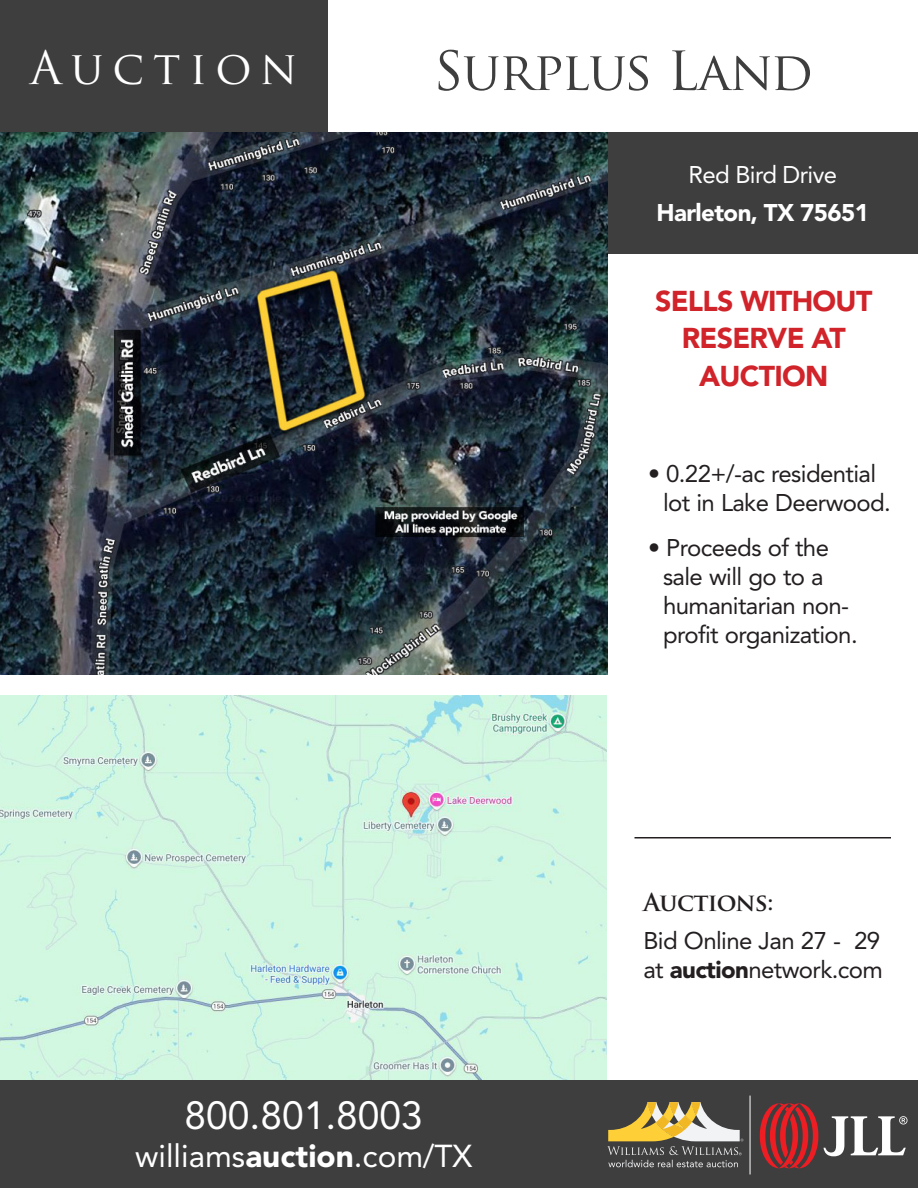
<style>
.page{position:relative;width:918px;height:1188px;background:#fff}
.page>*{position:absolute;margin:0;border:0;box-sizing:border-box;transform-origin:0 0}
.t1{font:52.5px "Trajan Pro";letter-spacing:-.025em;color:#3e3e3f}
.t2{font:45px "Trajan Pro";letter-spacing:.195em;color:#fff}
.t3{font:39px "Avenir LT Std";color:#fff}
.t4{font:31.5px "Avenir LT Std";color:#fff}
.t5{font:900 28.5px/37.5px "Avenir LT Std";letter-spacing:-.025em;color:#d1232a;text-align:center}
.GroupAdText{font:24px/28.8px "Avenir LT Std";letter-spacing:-.025em;color:#231f20}
.t6{font:900 24px "Avenir LT Std";letter-spacing:-.025em;color:#fff}
.t7{font:24px "Avenir LT Std";letter-spacing:-.025em;color:#fff}
.t8{font:700 24px "Trajan Pro";letter-spacing:-.03em;color:#231f20}
.s1{font-weight:900}
</style>
<div class="page">
<div style="left:0;top:0;width:327px;height:135px;background:#3e3e3f"></div>
<div style="left:608px;top:132px;width:310px;height:122px;background:#3e3e3f"></div>
<img style="left:0;top:696px;width:607px;height:384px">
<div style="left:0;top:1080px;width:918px;height:108px;background:#3e3e3f"></div>
<img style="left:1px;top:132px;width:607px;height:543px">
<hr style="left:634px;top:837px;width:257px;height:1px;background:#231f20">
<svg style="left:760px;top:1103px;width:58px;height:65px"></svg>
<svg style="left:824px;top:1116px;width:83px;height:40px"></svg>
<svg style="left:607px;top:1102px;width:136px;height:65px"></svg>
<hr style="left:750px;top:1096px;width:1px;height:78px;background:#fff">
<p class="t2" style="left:30px;top:39px;width:269px">Auction</p>
<p class="t1" style="left:433px;top:38px;width:381px">Surplus Land</p>
<p class="t7" style="left:688px;top:161px;width:150px">Red Bird Drive</p>
<p class="t6" style="left:657px;top:198px;width:214px">Harleton, TX 75651</p>
<p class="t5" style="left:655px;top:282px;width:219px">SELLS WITHOUT</p>
<p class="t5" style="left:682px;top:319px;width:166px">RESERVE AT<br>AUCTION</p>
<p class="GroupAdText" style="left:663px;top:460px;width:229px;text-indent:-15px">• 0.22+/-ac residential lot in Lake Deerwood.</p>
<p class="GroupAdText" style="left:663px;top:534px;width:196px;text-indent:-15px">• Proceeds of the sale will go to a humanitarian non&shy;profit organization.</p>
<p class="t3" style="left:184px;top:1093px;width:240px">800.801.8003</p>
<p class="t4" style="left:135px;top:1137px;width:339px">williams<span class="s1">auction</span>.com/TX</p>
<p class="t8" style="left:643px;top:887px;width:131px">Auctions:</p>
<p class="GroupAdText" style="left:643px;top:927px;width:241px">Bid Online Jan 27 - 29 at <span class="s1">auction</span>network.com</p>
</div>
